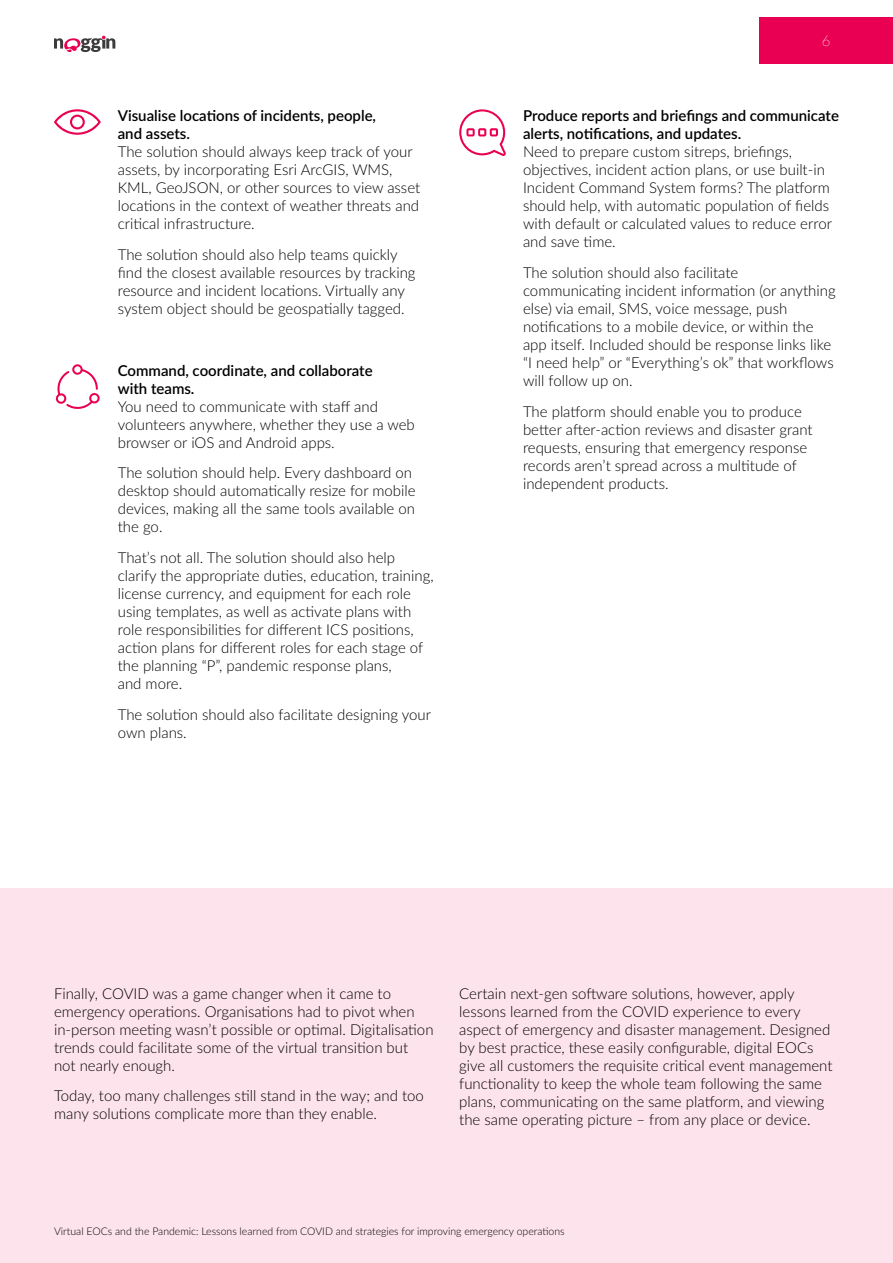
<style>
.page{position:relative;width:893px;height:1263px;background:#fff}
.page>*{position:absolute;margin:0;border:0;box-sizing:border-box;transform-origin:0 0}
.t1{font:300 15px/18px "Lato";color:#000}
.t2{font:600 15px/18px "Lato";color:#000}
.t3{font:100 15px "Lato";color:#fff}
.t4{font:300 10.5px "Lato";color:#000}
</style>
<div class="page">
<svg style="left:54px;top:36px;width:61px;height:16px"></svg>
<div style="left:760px;top:17px;width:133px;height:47px;background:#ea0052"></div>
<div style="left:0;top:889px;width:893px;height:374px;background:#fde3ec"></div>
<svg style="left:459px;top:109px;width:47px;height:47px"></svg>
<svg style="left:55px;top:364px;width:45px;height:45px"></svg>
<svg style="left:54px;top:109px;width:47px;height:26px"></svg>
<p class="t2" style="left:118px;top:106px;width:260px">Visualise locations of incidents, people, and assets.</p>
<p class="t1" style="left:118px;top:142px;width:304px">The solution should always keep track of your assets, by incorporating Esri ArcGIS, WMS, KML, GeoJSON, or other sources to view asset locations in the context of weather threats and critical infrastructure.</p>
<p class="t1" style="left:118px;top:245px;width:299px">The solution should also help teams quickly find the closest available resources by tracking resource and incident locations. Virtually any system object should be geospatially tagged.</p>
<p class="t2" style="left:118px;top:361px;width:256px">Command, coordinate, and collaborate with teams.</p>
<p class="t1" style="left:118px;top:397px;width:299px">You need to communicate with staff and volunteers anywhere, whether they use a web browser or iOS and Android apps.</p>
<p class="t1" style="left:118px;top:463px;width:299px">The solution should help. Every dashboard on desktop should automatically resize for mobile devices, making all the same tools available on the go.</p>
<p class="t1" style="left:118px;top:548px;width:317px">That’s not all. The solution should also help clarify the appropriate duties, education, training, license currency, and equipment for each role using templates, as well as activate plans with role responsibilities for different ICS positions, action plans for different roles for each stage of the planning “P”, pandemic response plans,<br>and more.</p>
<p class="t1" style="left:118px;top:705px;width:315px">The solution should also facilitate designing your own plans.</p>
<p class="t3" style="left:822px;top:30px;width:10px">6</p>
<p class="t2" style="left:523px;top:106px;width:317px">Produce reports and briefings and communicate alerts, notifications, and updates.</p>
<p class="t1" style="left:523px;top:142px;width:310px">Need to prepare custom sitreps, briefings, objectives, incident action plans, or use built-in Incident Command System forms? The platform should help, with automatic population of fields with default or calculated values to reduce error and save time.</p>
<p class="t1" style="left:523px;top:263px;width:314px">The solution should also facilitate communicating incident information (or anything else) via email, SMS, voice message, push notifications to a mobile device, or within the app itself. Included should be response links like “I need help” or “Everything’s ok” that workflows will follow up on.</p>
<p class="t1" style="left:523px;top:402px;width:291px">The platform should enable you to produce better after-action reviews and disaster grant requests, ensuring that emergency response records aren’t spread across a multitude of independent products.</p>
<p class="t1" style="left:54px;top:984px;width:381px">Finally, COVID was a game changer when it came to emergency operations. Organisations had to pivot when in-person meeting wasn’t possible or optimal. Digitalisation trends could facilitate some of the virtual transition but not nearly enough.</p>
<p class="t1" style="left:54px;top:1086px;width:371px">Today, too many challenges still stand in the way; and too many solutions complicate more than they enable.</p>
<p class="t1" style="left:459px;top:984px;width:375px">Certain next-gen software solutions, however, apply lessons learned from the COVID experience to every aspect of emergency and disaster management. Designed by best practice, these easily configurable, digital EOCs give all customers the requisite critical event management functionality to keep the whole team following the same plans, communicating on the same platform, and viewing the same operating picture – from any place or device.</p>
<p class="t4" style="left:54px;top:1224px;width:512px">Virtual EOCs and the Pandemic: Lessons learned from COVID and strategies for improving emergency operations</p>
</div>
